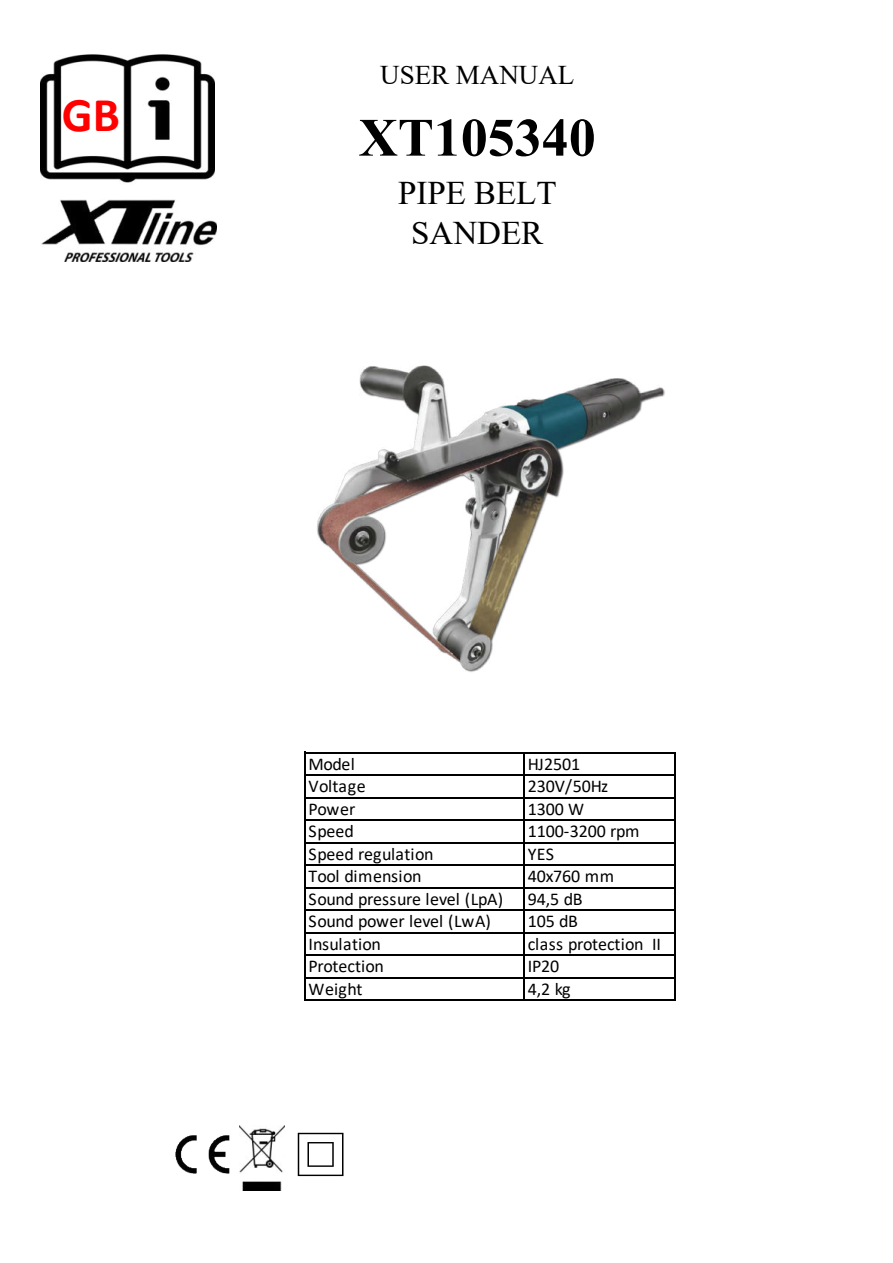
<style>
.page{position:relative;width:893px;height:1263px;background:#fff}
.page>*{position:absolute;margin:0;border:0;box-sizing:border-box;transform-origin:0 0}
.t1{font:700 54px "Times New Roman";color:#000}
.t2{font:700 48.6px "Calibri";color:#f00}
.t3{font:33px/39.6px "Times New Roman";color:#000;text-align:center}
.t4{font:27px "Times New Roman";color:#000}
.t5{font:18px "Calibri";letter-spacing:-.005em;color:#000}
.t6{font:18px "Calibri";letter-spacing:.02em;color:#000}
</style>
<div class="page">
<img style="left:40px;top:54px;width:175px;height:146px">
<img style="left:175px;top:1135px;width:55px;height:39px">
<img style="left:239px;top:1125px;width:46px;height:65px">
<img style="left:297px;top:1132px;width:47px;height:45px">
<img style="left:41px;top:200px;width:176px;height:61px">
<img style="left:317px;top:365px;width:348px;height:307px">
<hr style="left:304px;top:752px;width:2px;height:249px;background:#000">
<hr style="left:523px;top:753px;width:2px;height:248px;background:#000">
<hr style="left:675px;top:753px;width:1px;height:248px;background:#000">
<hr style="left:306px;top:752px;width:370px;height:1px;background:#000">
<hr style="left:306px;top:774px;width:370px;height:2px;background:#000">
<hr style="left:306px;top:797px;width:370px;height:1px;background:#000">
<hr style="left:306px;top:819px;width:370px;height:2px;background:#000">
<hr style="left:306px;top:842px;width:370px;height:1px;background:#000">
<hr style="left:306px;top:864px;width:370px;height:2px;background:#000">
<hr style="left:306px;top:887px;width:370px;height:1px;background:#000">
<hr style="left:306px;top:909px;width:370px;height:2px;background:#000">
<hr style="left:306px;top:932px;width:370px;height:1px;background:#000">
<hr style="left:306px;top:954px;width:370px;height:2px;background:#000">
<hr style="left:306px;top:977px;width:370px;height:1px;background:#000">
<hr style="left:306px;top:999px;width:370px;height:2px;background:#000">
<h2 class="t2" style="left:62px;top:81px;width:60px">GB</h2>
<h3 class="t4" style="left:380px;top:56px;width:196px">USER MANUAL</h3>
<h1 class="t1" style="left:359px;top:99px;width:239px">XT105340</h1>
<h3 class="t3" style="left:398px;top:172px;width:160px">PIPE BELT<br>SANDER</h3>
<p class="t5" style="left:309px;top:757px;width:48px">Model</p>
<p class="t5" style="left:528px;top:757px;width:54px">HJ2501</p>
<p class="t6" style="left:309px;top:779px;width:58px">Voltage</p>
<p class="t5" style="left:528px;top:779px;width:82px">230V/50Hz</p>
<p class="t5" style="left:309px;top:802px;width:48px">Power</p>
<p class="t5" style="left:528px;top:802px;width:58px">1300 W</p>
<p class="t5" style="left:309px;top:824px;width:47px">Speed</p>
<p class="t5" style="left:528px;top:824px;width:113px">1100-3200 rpm</p>
<p class="t5" style="left:309px;top:847px;width:126px">Speed regulation</p>
<p class="t5" style="left:528px;top:847px;width:28px">YES</p>
<p class="t5" style="left:309px;top:869px;width:114px">Tool dimension</p>
<p class="t5" style="left:528px;top:869px;width:88px">40x760 mm</p>
<p class="t5" style="left:309px;top:892px;width:196px">Sound pressure level (LpA)</p>
<p class="t5" style="left:528px;top:892px;width:56px">94,5 dB</p>
<p class="t5" style="left:309px;top:914px;width:184px">Sound power level (LwA)</p>
<p class="t5" style="left:528px;top:914px;width:52px">105 dB</p>
<p class="t5" style="left:309px;top:937px;width:74px">Insulation</p>
<p class="t5" style="left:528px;top:937px;width:135px">class protection II</p>
<p class="t5" style="left:309px;top:959px;width:77px">Protection</p>
<p class="t5" style="left:528px;top:959px;width:33px">IP20</p>
<p class="t5" style="left:309px;top:982px;width:56px">Weight</p>
<p class="t5" style="left:528px;top:982px;width:44px">4,2 kg</p>
</div>
